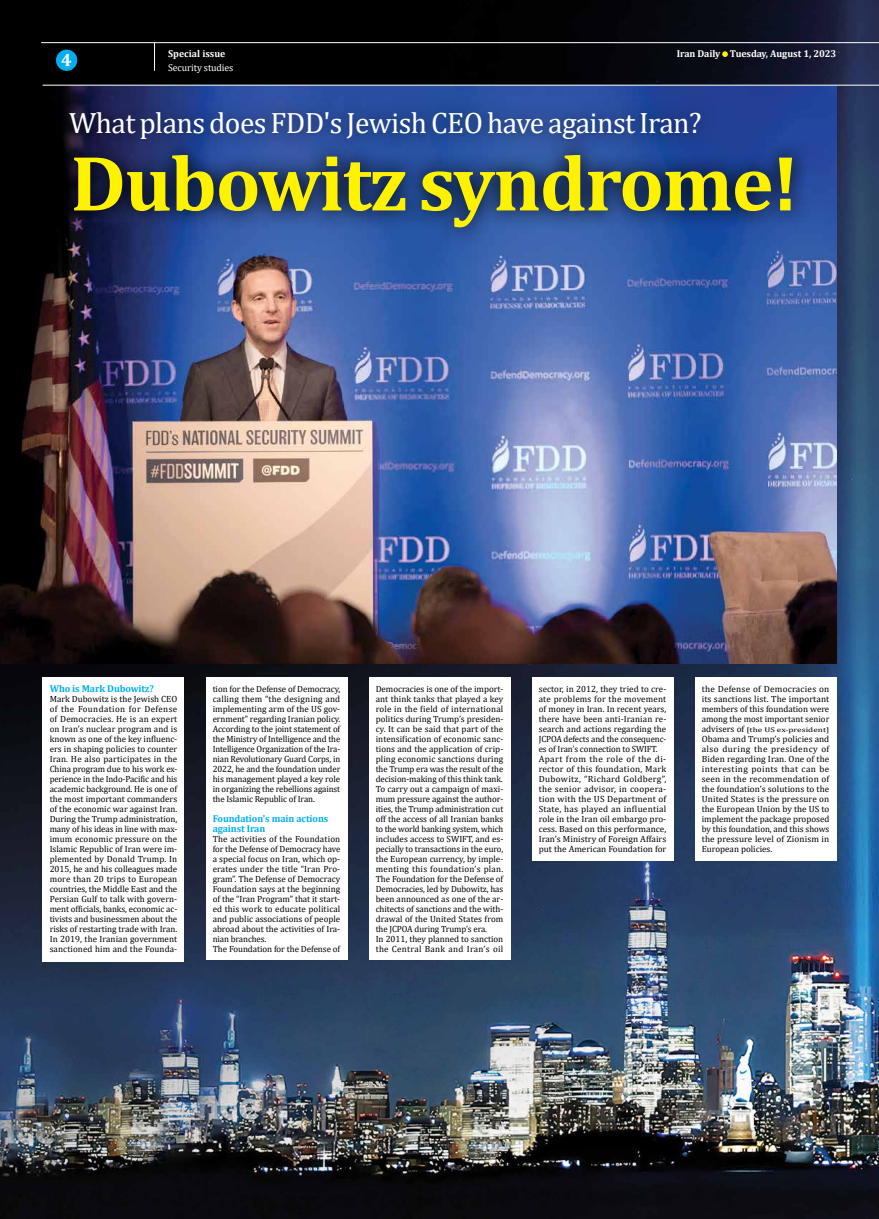
<style>
.page{position:relative;width:879px;height:1219px;background:#fff}
.page>*{position:absolute;margin:0;border:0;box-sizing:border-box;transform-origin:0 0}
.t1{font:700 79.2px "Cambria";letter-spacing:-.02em;color:#fff200}
.t2{font:29.5px "Cambria";letter-spacing:-.02em;color:#fff}
.t3{font:700 18px "Cambria";color:#fff}
.t4{font:700 10px/10px "Cambria";letter-spacing:-.01em;color:#00aeef}
.t5{font:700 10px "Cambria";letter-spacing:-.01em;color:#fff}
.t6{font:10px "Cambria";letter-spacing:-.01em;color:#fff}
.t7{font:9px/10px "Cambria";color:#000;text-align:justify}
.t8{font:6.8px "Cambria";color:#000;scale:1.36 1}
.s1{font-size:9px}
</style>
<div class="page">
<img style="left:0;top:0;width:879px;height:1219px">
<img style="left:0;top:85px;width:836px;height:578px">
<div style="left:56px;top:50px;width:21px;height:21px;background:#00aeef;border-radius:50%"></div>
<svg style="left:722px;top:51px;width:6px;height:6px"></svg>
<hr style="left:41px;top:42px;width:838px;height:1px;background:#fff">
<svg style="left:154px;top:43px;width:1px;height:28px"></svg>
<hr style="left:43px;top:85px;width:836px;height:1px;background:#fff">
<div style="left:43px;top:677px;width:141px;height:285px;background:#fff"></div>
<div style="left:206px;top:677px;width:141px;height:283px;background:#fff"></div>
<div style="left:369px;top:677px;width:141px;height:283px;background:#fff"></div>
<div style="left:532px;top:677px;width:141px;height:184px;background:#fff"></div>
<div style="left:694px;top:677px;width:142px;height:184px;background:#fff"></div>
<svg style="left:57px;top:136px;width:753px;height:109px;background:#203c77"></svg>
<div style="left:54px;top:96px;width:663px;height:60px;background:#000;opacity:.6"></div>
<svg style="left:152px;top:27px;width:8px;height:8px"></svg>
<h3 class="t3" style="left:61px;top:47px;width:12px">4</h3>
<p class="t5" style="left:677px;top:47px;width:161px">Iran Daily Tuesday, August 1, 2023</p>
<p class="t6" style="left:168px;top:62px;width:67px">Security studies</p>
<p class="t5" style="left:168px;top:47px;width:59px">Special issue</p>
<h2 class="t2" style="left:69px;top:106px;width:634px">What plans does FDD's Jewish CEO have against Iran?</h2>
<h1 class="t1" style="left:70px;top:127px;width:730px">Dubowitz syndrome!</h1>
<p class="t4" style="left:50px;top:684px;width:106px">Who is Mark Dubowitz?</p>
<p class="t7" style="left:50px;top:694px;width:129px">Mark Dubowitz is the Jewish CEO of the Foundation for Defense of Democracies. He is an expert on Iran’s nuclear program and is known as one of the key influenc&shy;ers in shaping policies to counter Iran. He also participates in the China program due to his work ex&shy;perience in the Indo-Pacific and his academic background. He is one of the most important commanders of the economic war against Iran.<br>During the Trump administration, many of his ideas in line with max&shy;imum economic pressure on the Islamic Republic of Iran were im&shy;plemented by Donald Trump. In 2015, he and his colleagues made more than 20 trips to European countries, the Middle East and the Persian Gulf to talk with govern&shy;ment officials, banks, economic ac&shy;tivists and businessmen about the risks of restarting trade with Iran.<br>In 2019, the Iranian government sanctioned him and the Founda-</p>
<p class="t7" style="left:213px;top:683px;width:129px">tion for the Defense of Democracy, calling them “the designing and implementing arm of the US gov&shy;ernment” regarding Iranian policy.<br>According to the joint statement of the Ministry of Intelligence and the Intelligence Organization of the Ira&shy;nian Revolutionary Guard Corps, in 2022, he and the foundation under his management played a key role in organizing the rebellions against the Islamic Republic of Iran.</p>
<p class="t4" style="left:213px;top:813px;width:117px">Foundation's main actions against Iran</p>
<p class="t7" style="left:213px;top:833px;width:129px;text-align:left">The activities of the Foundation for the Defense of Democracy have a special focus on Iran, which op&shy;erates under the title “Iran Pro&shy;gram”. The Defense of Democracy<br>Foundation says at the beginning of the “Iran Program” that it start&shy;ed this work to educate political and public associations of people abroad about the activities of Ira&shy;nian branches.<br>The Foundation for the Defense of</p>
<p class="t7" style="left:376px;top:683px;width:129px;text-align:left">Democracies is one of the import&shy;ant think tanks that played a key role in the field of international politics during Trump’s presiden&shy;cy. It can be said that part of the intensification of economic sanc&shy;tions and the application of crip&shy;pling economic sanctions during the Trump era was the result of the decision-making of this think tank.<br>To carry out a campaign of maxi&shy;mum pressure against the author&shy;ities, the Trump administration cut off the access of all Iranian banks to the world banking system, which includes access to SWIFT, and es&shy;pecially to transactions in the euro, the European currency, by imple&shy;menting this foundation’s plan.<br>The Foundation for the Defense of Democracies, led by Dubowitz, has been announced as one of the ar&shy;chitects of sanctions and the with&shy;drawal of the United States from the JCPOA during Trump’s era.<br>In 2011, they planned to sanction the Central Bank and Iran’s oil</p>
<p class="t7" style="left:539px;top:683px;width:129px;text-align:left">sector, in 2012, they tried to cre&shy;ate problems for the movement of money in Iran. In recent years, there have been anti-Iranian re&shy;search and actions regarding the<br>JCPOA defects and the consequenc&shy;es of Iran’s connection to SWIFT.<br>Apart from the role of the di&shy;rector of this foundation, Mark<br>Dubowitz, “Richard Goldberg”, the senior advisor, in coopera&shy;tion with the US Department of<br>State, has played an influential role in the Iran oil embargo pro&shy;cess. Based on this performance,<br>Iran’s Ministry of Foreign Affairs put the American Foundation for</p>
<p class="t7" style="left:702px;top:683px;width:129px">the Defense of Democracies on its sanctions list. The important members of this foundation were among the most important senior</p>
<p class="t8" style="left:702px;top:725px;width:95px"><span class="s1">advisers of</span> [the US ex-president]</p>
<p class="t7" style="left:702px;top:733px;width:129px">Obama and Trump’s policies and also during the presidency of Biden regarding Iran. One of the interesting points that can be seen in the recommendation of the foundation’s solutions to the United States is the pressure on the European Union by the US to implement the package proposed by this foundation, and this shows the pressure level of Zionism in European policies.</p>
</div>
